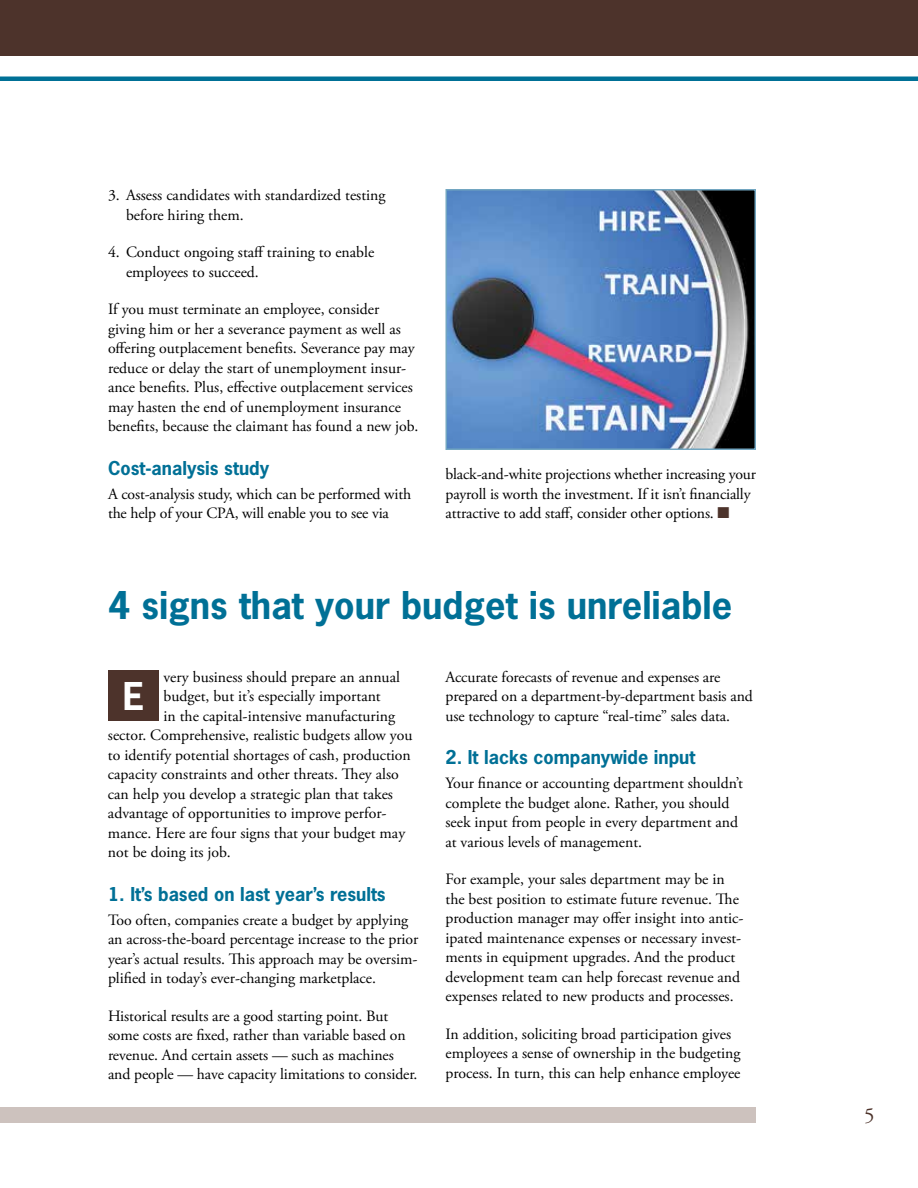
<style>
.page{position:relative;width:918px;height:1188px;background:#fff}
.page>*{position:absolute;margin:0;border:0;box-sizing:border-box;transform-origin:0 0}
.t1{font:700 36px "News Gothic Std";color:#007096}
.t2{font:700 36px "News Gothic Std";color:#fff}
.t3{font:21px "Adobe Garamond Pro";color:#4d332b}
.t4{font:700 18px "News Gothic Std";color:#007096}
.t5{font:15.75px/19.5px "Adobe Garamond Pro";color:#000}
.s1{color:#4d332b}
</style>
<div class="page">
<div style="left:0;top:0;width:918px;height:56px;background:#4d332b"></div>
<div style="left:0;top:76px;width:918px;height:5px;background:#007096"></div>
<div style="left:0;top:1107px;width:756px;height:16px;background:#cdc2be"></div>
<div style="left:108px;top:670px;width:51px;height:52px;background:#4d332b"></div>
<img style="left:449px;top:192px;width:304px;height:255px">
<div style="left:446px;top:189px;width:310px;height:261px;border:2px solid #72a6c1"></div>
<p class="t5" style="left:126px;top:186px;width:261px;text-indent:-18px">3. Assess candidates with standardized testing before hiring them.</p>
<p class="t5" style="left:126px;top:243px;width:250px;text-indent:-18px">4. Conduct ongoing staff training to enable employees to succeed.</p>
<p class="t5" style="left:108px;top:300px;width:312px">If you must terminate an employee, consider giving him or her a severance payment as well as offering outplacement benefits. Severance pay may reduce or delay the start of unemployment insur&shy;ance benefits. Plus, effective outplacement services may hasten the end of unemployment insurance benefits, because the claimant has found a new job.</p>
<p class="t4" style="left:108px;top:456px;width:163px">Cost-analysis study</p>
<p class="t5" style="left:108px;top:485px;width:305px">A cost-analysis study, which can be performed with the help of your CPA, will enable you to see via</p>
<p class="t5" style="left:446px;top:465px;width:312px">black-and-white projections whether increasing your payroll is worth the investment. If it isn’t financially attractive to add staff, consider other options. <span class="s1">■</span></p>
<h1 class="t1" style="left:108px;top:582px;width:626px">4 signs that your budget is unreliable</h1>
<p class="t5" style="left:164px;top:668px;width:238px">very business should prepare an annual</p>
<p class="t5" style="left:164px;top:687px;width:219px">budget, but it’s especially important</p>
<p class="t5" style="left:164px;top:707px;width:233px">in the capital-intensive manufacturing</p>
<p class="t5" style="left:108px;top:726px;width:306px">sector. Comprehensive, realistic budgets allow you</p>
<p class="t5" style="left:108px;top:746px;width:304px">to identify potential shortages of cash, production</p>
<p class="t5" style="left:108px;top:765px;width:292px">capacity constraints and other threats. They also</p>
<p class="t5" style="left:108px;top:785px;width:286px">can help you develop a strategic plan that takes</p>
<p class="t5" style="left:108px;top:804px;width:280px">advantage of opportunities to improve perfor-</p>
<p class="t5" style="left:108px;top:824px;width:299px">mance. Here are four signs that your budget may</p>
<p class="t5" style="left:108px;top:843px;width:124px">not be doing its job.</p>
<p class="t4" style="left:108px;top:882px;width:279px">1. It’s based on last year’s results</p>
<p class="t5" style="left:108px;top:911px;width:312px">Too often, companies create a budget by applying an across-the-board percentage increase to the prior year’s actual results. This approach may be oversim&shy;plified in today’s ever-changing marketplace.</p>
<p class="t5" style="left:108px;top:1007px;width:311px">Historical results are a good starting point. But some costs are fixed, rather than variable based on revenue. And certain assets — such as machines and people — have capacity limitations to consider.</p>
<h1 class="t2" style="left:123px;top:673px;width:23px">E</h1>
<p class="t5" style="left:446px;top:668px;width:309px">Accurate forecasts of revenue and expenses are prepared on a department-by-department basis and use technology to capture “real-time” sales data.</p>
<p class="t4" style="left:446px;top:746px;width:251px">2. It lacks companywide input</p>
<p class="t5" style="left:446px;top:774px;width:299px">Your finance or accounting department shouldn’t complete the budget alone. Rather, you should seek input from people in every department and at various levels of management.</p>
<p class="t5" style="left:446px;top:870px;width:300px">For example, your sales department may be in the best position to estimate future revenue. The production manager may offer insight into antic&shy;ipated maintenance expenses or necessary invest&shy;ments in equipment upgrades. And the product development team can help forecast revenue and expenses related to new products and processes.</p>
<p class="t5" style="left:446px;top:1025px;width:297px">In addition, soliciting broad participation gives employees a sense of ownership in the budgeting process. In turn, this can help enhance employee</p>
<h2 class="t3" style="left:864px;top:1103px;width:12px">5</h2>
</div>
